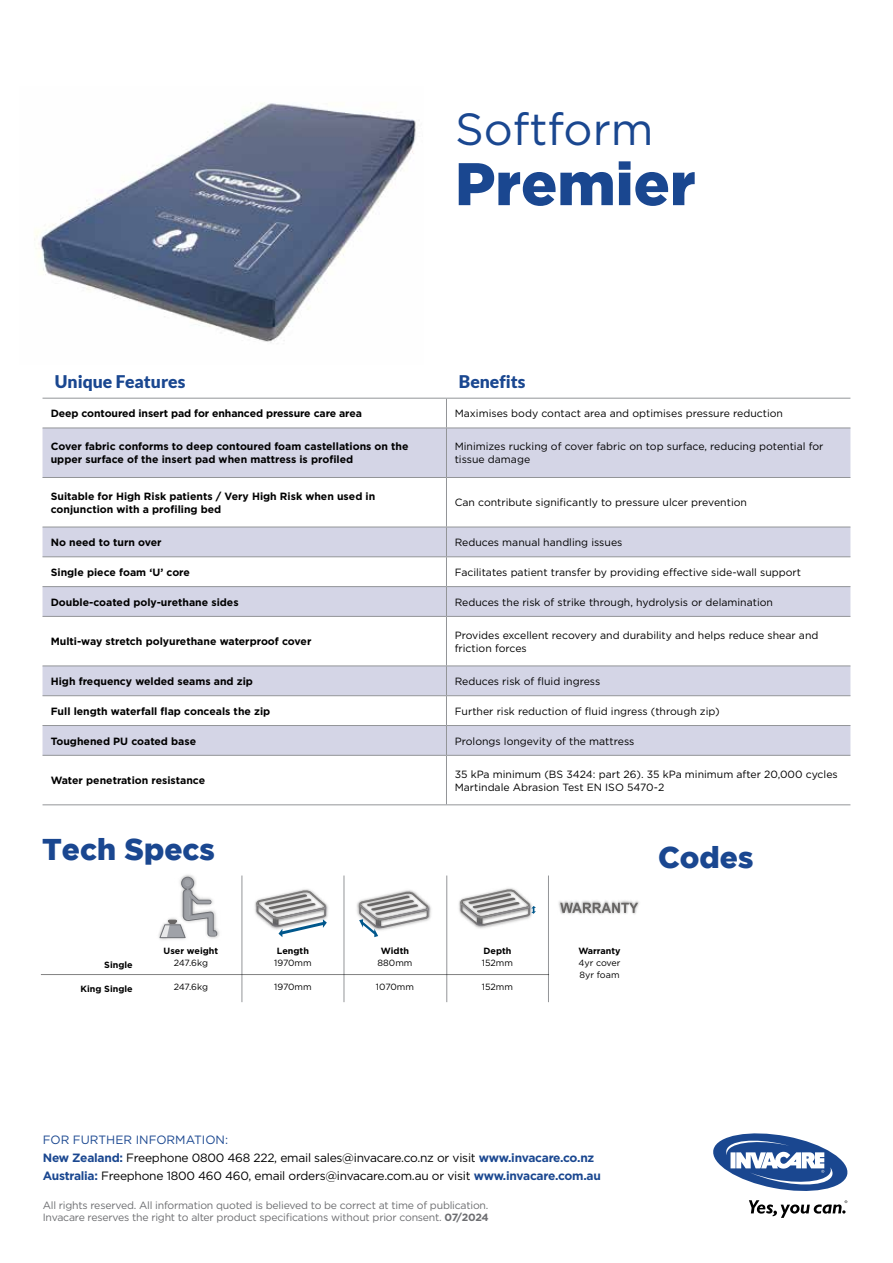
<style>
.page{position:relative;width:893px;height:1263px;background:#fff}
.page>*{position:absolute;margin:0;border:0;box-sizing:border-box;transform-origin:0 0}
.t1{font:900 60px "Gotham";color:#1a4790}
.t2{font:45px "Gotham";color:#1a4790}
.t3{font:900 30px "Gotham";color:#1a4790}
.t4{font:900 17.4px "Lato";color:#1a4790}
.t5{font:12px/18px "Gotham";letter-spacing:-.02em;color:#000}
.t6{font:10.5px/13px "Gotham";color:#000}
.t7{font:700 10.5px/13px "Gotham";color:#000}
.t8{font:10.5px/12px "Gotham";letter-spacing:-.02em;color:#6d6e71}
.t9{font:9px/12px "Gotham";color:#000}
.t10{font:700 9px "Gotham";color:#000}
.s1{color:#1a4790}
.s2{font-weight:700;color:#1a4790}
.s3{font-weight:700}
</style>
<div class="page">
<hr style="left:242px;top:875px;width:1px;height:127px;background:#939598">
<hr style="left:344px;top:875px;width:1px;height:127px;background:#939598">
<hr style="left:446px;top:875px;width:1px;height:127px;background:#939598">
<hr style="left:548px;top:875px;width:1px;height:127px;background:#939598">
<img style="left:158px;top:875px;width:62px;height:65px">
<svg style="left:159px;top:877px;width:59px;height:61px"></svg>
<img style="left:184px;top:880px;width:32px;height:55px">
<svg style="left:254px;top:901px;width:56px;height:36px"></svg>
<img style="left:256px;top:889px;width:71px;height:39px">
<svg style="left:357px;top:890px;width:73px;height:47px"></svg>
<img style="left:358px;top:891px;width:71px;height:38px">
<img style="left:476px;top:927px;width:13px;height:2px">
<img style="left:475px;top:926px;width:19px;height:1px">
<svg style="left:458px;top:888px;width:78px;height:38px"></svg>
<img style="left:558px;top:900px;width:81px;height:15px">
<svg style="left:560px;top:903px;width:78px;height:10px"></svg>
<svg style="left:43px;top:429px;width:807px;height:326px;fill:#d4d5e6"></svg>
<hr style="left:446px;top:398px;width:1px;height:30px;background:#939598">
<hr style="left:43px;top:428px;width:403px;height:1px;background:#939598">
<hr style="left:446px;top:428px;width:404px;height:1px;background:#939598">
<hr style="left:446px;top:428px;width:1px;height:49px;background:#939598">
<hr style="left:43px;top:477px;width:403px;height:1px;background:#939598">
<hr style="left:446px;top:477px;width:404px;height:1px;background:#939598">
<hr style="left:446px;top:478px;width:1px;height:49px;background:#939598">
<hr style="left:43px;top:527px;width:403px;height:1px;background:#939598">
<hr style="left:446px;top:527px;width:404px;height:1px;background:#939598">
<hr style="left:43px;top:556px;width:403px;height:1px;background:#939598">
<hr style="left:446px;top:556px;width:404px;height:1px;background:#939598">
<hr style="left:43px;top:586px;width:403px;height:1px;background:#939598">
<hr style="left:446px;top:586px;width:404px;height:1px;background:#939598">
<svg style="left:446px;top:527px;width:1px;height:89px"></svg>
<hr style="left:43px;top:616px;width:403px;height:1px;background:#939598">
<hr style="left:446px;top:616px;width:404px;height:1px;background:#939598">
<hr style="left:446px;top:617px;width:1px;height:48px;background:#939598">
<hr style="left:43px;top:665px;width:403px;height:1px;background:#939598">
<hr style="left:446px;top:665px;width:404px;height:1px;background:#939598">
<hr style="left:43px;top:695px;width:403px;height:1px;background:#939598">
<hr style="left:446px;top:695px;width:404px;height:1px;background:#939598">
<hr style="left:43px;top:725px;width:403px;height:1px;background:#939598">
<hr style="left:446px;top:725px;width:404px;height:1px;background:#939598">
<svg style="left:446px;top:666px;width:1px;height:89px"></svg>
<hr style="left:43px;top:755px;width:403px;height:1px;background:#939598">
<hr style="left:446px;top:755px;width:404px;height:1px;background:#939598">
<hr style="left:446px;top:756px;width:1px;height:48px;background:#939598">
<hr style="left:43px;top:804px;width:403px;height:1px;background:#939598">
<hr style="left:446px;top:804px;width:404px;height:1px;background:#939598">
<hr style="left:43px;top:398px;width:403px;height:1px;background:#939598">
<hr style="left:446px;top:398px;width:404px;height:1px;background:#939598">
<img style="left:34px;top:103px;width:382px;height:240px">
<hr style="left:41px;top:974px;width:508px;height:1px;background:#000">
<svg style="left:713px;top:1133px;width:135px;height:85px"></svg>
<h2 class="t2" style="left:455px;top:100px;width:200px">Softform</h2>
<h1 class="t1" style="left:455px;top:149px;width:242px">Premier</h1>
<h3 class="t4" style="left:55px;top:372px;width:132px">Unique Features</h3>
<h3 class="t4" style="left:459px;top:372px;width:68px">Benefits</h3>
<p class="t7" style="left:51px;top:407px;width:313px">Deep contoured insert pad for enhanced pressure care area</p>
<p class="t6" style="left:455px;top:407px;width:330px">Maximises body contact area and optimises pressure reduction</p>
<p class="t7" style="left:51px;top:440px;width:359px">Cover fabric conforms to deep contoured foam castellations on the upper surface of the insert pad when mattress is profiled</p>
<p class="t6" style="left:455px;top:440px;width:370px">Minimizes rucking of cover fabric on top surface, reducing potential for tissue damage</p>
<p class="t7" style="left:51px;top:490px;width:326px">Suitable for High Risk patients / Very High Risk when used in conjunction with a profiling bed</p>
<p class="t6" style="left:455px;top:496px;width:294px">Can contribute significantly to pressure ulcer prevention</p>
<p class="t7" style="left:51px;top:536px;width:112px">No need to turn over</p>
<p class="t6" style="left:455px;top:536px;width:169px">Reduces manual handling issues</p>
<p class="t7" style="left:51px;top:566px;width:141px">Single piece foam ‘U’ core</p>
<p class="t6" style="left:455px;top:565px;width:348px">Facilitates patient transfer by providing effective side-wall support</p>
<p class="t7" style="left:51px;top:595px;width:189px">Double-coated poly-urethane sides</p>
<p class="t6" style="left:455px;top:595px;width:320px">Reduces the risk of strike through, hydrolysis or delamination</p>
<p class="t7" style="left:51px;top:635px;width:262px">Multi-way stretch polyurethane waterproof cover</p>
<p class="t6" style="left:455px;top:628px;width:365px">Provides excellent recovery and durability and helps reduce shear and friction forces</p>
<p class="t7" style="left:51px;top:675px;width:204px">High frequency welded seams and zip</p>
<p class="t6" style="left:455px;top:674px;width:147px">Reduces risk of fluid ingress</p>
<p class="t7" style="left:51px;top:704px;width:221px">Full length waterfall flap conceals the zip</p>
<p class="t6" style="left:455px;top:704px;width:267px">Further risk reduction of fluid ingress (through zip)</p>
<p class="t7" style="left:51px;top:734px;width:147px">Toughened PU coated base</p>
<p class="t6" style="left:455px;top:734px;width:181px">Prolongs longevity of the mattress</p>
<p class="t7" style="left:51px;top:774px;width:156px">Water penetration resistance</p>
<p class="t6" style="left:455px;top:767px;width:385px">35 kPa minimum (BS 3424: part 26). 35 kPa minimum after 20,000 cycles<br>Martindale Abrasion Test EN ISO 5470-2</p>
<h3 class="t3" style="left:42px;top:832px;width:174px">Tech Specs</h3>
<p class="t10" style="left:104px;top:958px;width:30px">Single</p>
<p class="t10" style="left:81px;top:982px;width:54px">King Single</p>
<p class="t10" style="left:164px;top:945px;width:56px">User weight</p>
<p class="t9" style="left:174px;top:957px;width:36px">247.6kg</p>
<p class="t9" style="left:174px;top:981px;width:36px">247.6kg</p>
<p class="t10" style="left:277px;top:945px;width:34px">Length</p>
<p class="t9" style="left:274px;top:957px;width:39px">1970mm</p>
<p class="t9" style="left:274px;top:981px;width:39px">1970mm</p>
<p class="t10" style="left:381px;top:945px;width:30px">Width</p>
<p class="t9" style="left:378px;top:957px;width:36px">880mm</p>
<p class="t9" style="left:376px;top:981px;width:40px">1070mm</p>
<p class="t10" style="left:483px;top:945px;width:29px">Depth</p>
<p class="t9" style="left:482px;top:957px;width:33px">152mm</p>
<p class="t9" style="left:482px;top:981px;width:33px">152mm</p>
<p class="t10" style="left:578px;top:945px;width:44px">Warranty</p>
<p class="t9" style="left:578px;top:957px;width:44px">4yr cover<br>8yr foam</p>
<h3 class="t3" style="left:658px;top:840px;width:97px">Codes</h3>
<p class="t5" style="left:43px;top:1130px;width:560px"><span class="s1">FOR FURTHER INFORMATION:<br></span><span class="s2">New Zealand:</span> Freephone 0800 468 222, email sales@invacare.co.nz or visit <span class="s2">www.invacare.co.nz<br>Australia:</span> Freephone 1800 460 460, email orders@invacare.com.au or visit <span class="s2">www.invacare.com.au</span></p>
<p class="t8" style="left:43px;top:1199px;width:447px">All rights reserved. All information quoted is believed to be correct at time of publication.<br>Invacare reserves the right to alter product specifications without prior consent. <span class="s3">07/2024</span></p>
</div>
